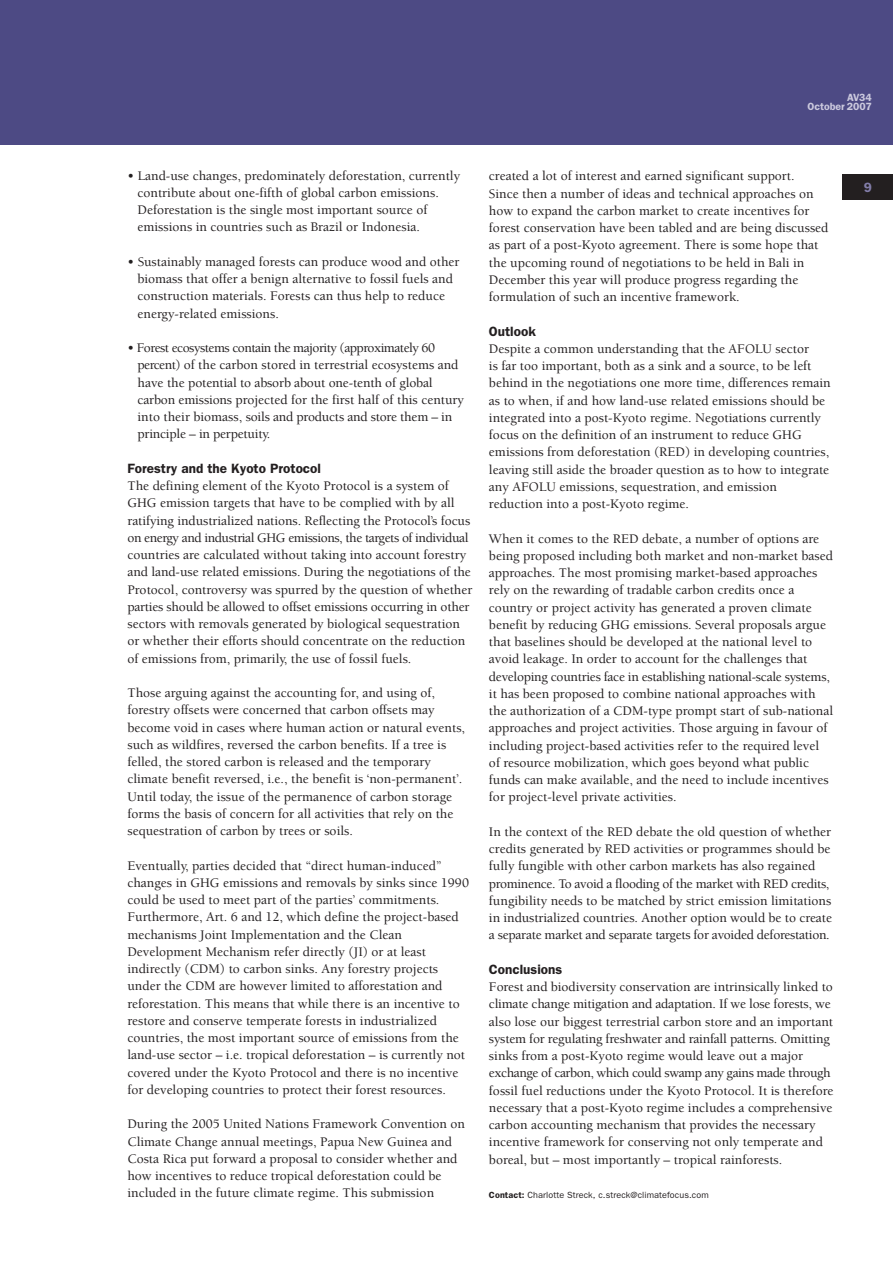
<style>
.page{position:relative;width:893px;height:1263px;background:#fff}
.page>*{position:absolute;margin:0;border:0;box-sizing:border-box;transform-origin:0 0}
.t1{font:500 13.5px/17.2px "Berkeley";color:#231f20}
.t2{font:600 13.5px "Franklin Gothic";color:#231f20}
.t3{font:600 13.5px "Franklin Gothic";color:#837eaa}
.t4{font:600 10.5px/9px "Franklin Gothic";color:#cccade;text-align:right}
.t5{font:9px "Franklin Gothic";letter-spacing:.01em;color:#231f20}
.s1{font-weight:600}
</style>
<div class="page">
<div style="left:842px;top:174px;width:50px;height:26px;background:#231f20"></div>
<div style="left:0;top:0;width:892px;height:145px;background:#4d4a84"></div>
<p class="t4" style="left:807px;top:94px;width:66px">AV34<br>October 2007</p>
<p class="t1" style="left:137px;top:168px;width:324px;text-indent:-10px">• Land-use changes, predominately deforestation, currently contribute about one-fifth of global carbon emissions.<br>Deforestation is the single most important source of emissions in countries such as Brazil or Indonesia.</p>
<p class="t1" style="left:137px;top:254px;width:323px;text-indent:-10px">• Sustainably managed forests can produce wood and other biomass that offer a benign alternative to fossil fuels and construction materials. Forests can thus help to reduce energy-related emissions.</p>
<p class="t1" style="left:137px;top:341px;width:328px;text-indent:-10px">• Forest ecosystems contain the majority (approximately 60 percent) of the carbon stored in terrestrial ecosystems and have the potential to absorb about one-tenth of global carbon emissions projected for the first half of this century into their biomass, soils and products and store them – in principle – in perpetuity.</p>
<p class="t2" style="left:127px;top:464px;width:195px">Forestry and the Kyoto Protocol</p>
<p class="t1" style="left:127px;top:479px;width:346px">The defining element of the Kyoto Protocol is a system of GHG emission targets that have to be complied with by all ratifying industrialized nations. Reflecting the Protocol’s focus on energy and industrial GHG emissions, the targets of individual countries are calculated without taking into account forestry and land-use related emissions. During the negotiations of the Protocol, controversy was spurred by the question of whether parties should be allowed to offset emissions occurring in other sectors with removals generated by biological sequestration or whether their efforts should concentrate on the reduction of emissions from, primarily, the use of fossil fuels.</p>
<p class="t1" style="left:127px;top:686px;width:339px">Those arguing against the accounting for, and using of, forestry offsets were concerned that carbon offsets may become void in cases where human action or natural events, such as wildfires, reversed the carbon benefits. If a tree is felled, the stored carbon is released and the temporary climate benefit reversed, i.e., the benefit is ‘non-permanent’.<br>Until today, the issue of the permanence of carbon storage forms the basis of concern for all activities that rely on the sequestration of carbon by trees or soils.</p>
<p class="t1" style="left:127px;top:858px;width:343px">Eventually, parties decided that “direct human-induced” changes in GHG emissions and removals by sinks since 1990 could be used to meet part of the parties’ commitments.<br>Furthermore, Art. 6 and 12, which define the project-based mechanisms Joint Implementation and the Clean Development Mechanism refer directly (JI) or at least indirectly (CDM) to carbon sinks. Any forestry projects under the CDM are however limited to afforestation and reforestation. This means that while there is an incentive to restore and conserve temperate forests in industrialized countries, the most important source of emissions from the land-use sector – i.e. tropical deforestation – is currently not covered under the Kyoto Protocol and there is no incentive for developing countries to protect their forest resources.</p>
<p class="t1" style="left:127px;top:1117px;width:339px">During the 2005 United Nations Framework Convention on Climate Change annual meetings, Papua New Guinea and Costa Rica put forward a proposal to consider whether and how incentives to reduce tropical deforestation could be included in the future climate regime. This submission</p>
<p class="t1" style="left:489px;top:169px;width:341px">created a lot of interest and earned significant support.<br>Since then a number of ideas and technical approaches on how to expand the carbon market to create incentives for forest conservation have been tabled and are being discussed as part of a post-Kyoto agreement. There is some hope that the upcoming round of negotiations to be held in Bali in December this year will produce progress regarding the formulation of such an incentive framework.</p>
<p class="t2" style="left:489px;top:326px;width:48px">Outlook</p>
<p class="t1" style="left:489px;top:341px;width:343px">Despite a common understanding that the AFOLU sector<br>is far too important, both as a sink and a source, to be left behind in the negotiations one more time, differences remain as to when, if and how land-use related emissions should be integrated into a post-Kyoto regime. Negotiations currently focus on the definition of an instrument to reduce GHG emissions from deforestation (RED) in developing countries, leaving still aside the broader question as to how to integrate any AFOLU emissions, sequestration, and emission reduction into a post-Kyoto regime.</p>
<p class="t1" style="left:489px;top:531px;width:345px">When it comes to the RED debate, a number of options are being proposed including both market and non-market based approaches. The most promising market-based approaches rely on the rewarding of tradable carbon credits once a country or project activity has generated a proven climate benefit by reducing GHG emissions. Several proposals argue that baselines should be developed at the national level to avoid leakage. In order to account for the challenges that developing countries face in establishing national-scale systems, it has been proposed to combine national approaches with the authorization of a CDM-type prompt start of sub-national approaches and project activities. Those arguing in favour of including project-based activities refer to the required level of resource mobilization, which goes beyond what public funds can make available, and the need to include incentives for project-level private activities.</p>
<p class="t1" style="left:489px;top:824px;width:344px">In the context of the RED debate the old question of whether credits generated by RED activities or programmes should be fully fungible with other carbon markets has also regained prominence. To avoid a flooding of the market with RED credits, fungibility needs to be matched by strict emission limitations in industrialized countries. Another option would be to create a separate market and separate targets for avoided deforestation.</p>
<p class="t2" style="left:489px;top:965px;width:75px">Conclusions</p>
<p class="t1" style="left:489px;top:979px;width:346px">Forest and biodiversity conservation are intrinsically linked to climate change mitigation and adaptation. If we lose forests, we also lose our biggest terrestrial carbon store and an important system for regulating freshwater and rainfall patterns. Omitting sinks from a post-Kyoto regime would leave out a major exchange of carbon, which could swamp any gains made through fossil fuel reductions under the Kyoto Protocol. It is therefore necessary that a post-Kyoto regime includes a comprehensive carbon accounting mechanism that provides the necessary incentive framework for conserving not only temperate and boreal, but – most importantly – tropical rainforests.</p>
<p class="t5" style="left:489px;top:1192px;width:221px"><span class="s1">Contact:</span> Charlotte Streck, c.streck@climatefocus.com</p>
<p class="t3" style="left:863px;top:183px;width:10px">9</p>
</div>
